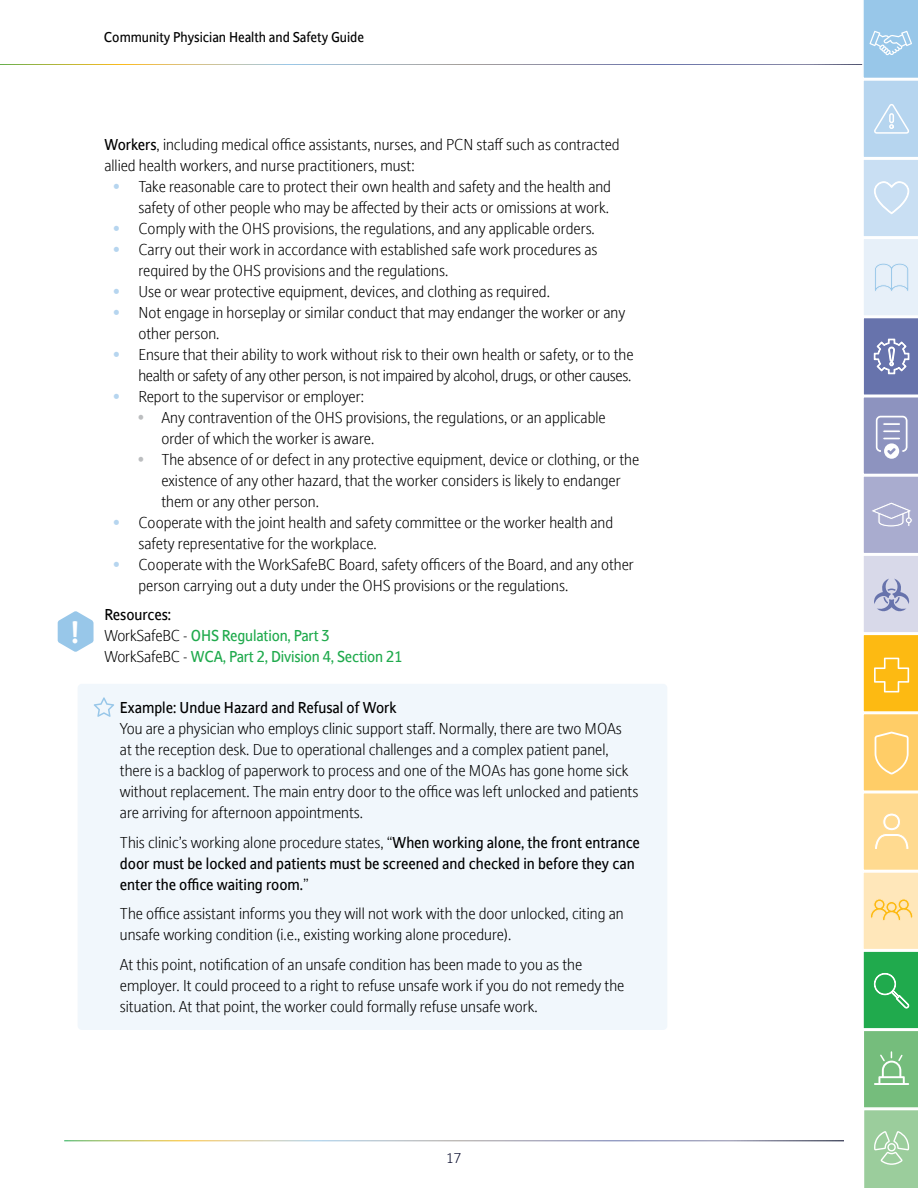
<style>
.page{position:relative;width:918px;height:1188px;background:#fff}
.page>*{position:absolute;margin:0;border:0;box-sizing:border-box;transform-origin:0 0}
.t1{font:700 29.25px "Stroudley";color:#fff}
.t2{font:300 15px/21px "Stroudley";color:#000}
.t3{font:15px/21px "Stroudley";color:#000}
.t4{font:300 15px/21px "Stroudley";letter-spacing:-.02em;color:#000;text-align:right}
.t5{font:15px/21px "Stroudley";letter-spacing:-.01em;color:#20aa4d}
.t6{font:13.5px "Stroudley";color:#000}
.t7{font:300 13.5px "Stroudley";color:#000426}
.s1{font-weight:400}
.s2{font-weight:400;color:#b6d5ef}
.s3{color:#bcbec0}
.s4{color:#000}
.s5{font-weight:300;color:#000}
.s6{font-weight:300}
</style>
<div class="page">
<div style="left:78px;top:684px;width:589px;height:346px;background:#f1f7fc;border-radius:4px"></div>
<svg style="left:94px;top:697px;width:20px;height:20px"></svg>
<svg style="left:862px;top:0;width:56px;height:1188px"></svg>
<svg style="left:58px;top:611px;width:36px;height:41px"></svg>
<p class="t6" style="left:104px;top:28px;width:262px">Community Physician Health and Safety Guide</p>
<h1 class="t1" style="left:71px;top:610px;width:10px">!</h1>
<p class="t2" style="left:104px;top:133px;width:517px"><span class="s1">Workers</span>, including medical office assistants, nurses, and PCN staff such as contracted allied health workers, and nurse practitioners, must:</p>
<p class="t2" style="left:113px;top:175px;width:500px;text-align:right"><span class="s2">•</span> Take reasonable care to protect their own health and safety and the health and safety of other people who may be affected by their acts or omissions at work.</p>
<p class="t2" style="left:113px;top:217px;width:483px"><span class="s2">•</span> Comply with the OHS provisions, the regulations, and any applicable orders.</p>
<p class="t2" style="left:138px;top:238px;width:461px;text-indent:-26px"><span class="s2">•</span> Carry out their work in accordance with established safe work procedures as required by the OHS provisions and the regulations.</p>
<p class="t2" style="left:113px;top:280px;width:439px"><span class="s2">•</span> Use or wear protective equipment, devices, and clothing as required.</p>
<p class="t2" style="left:138px;top:301px;width:488px;text-indent:-26px"><span class="s2">•</span> Not engage in horseplay or similar conduct that may endanger the worker or any other person.</p>
<p class="t4" style="left:113px;top:343px;width:522px"><span class="s2">•</span> Ensure that their ability to work without risk to their own health or safety, or to the health or safety of any other person, is not impaired by alcohol, drugs, or other causes.</p>
<p class="t2" style="left:113px;top:385px;width:253px"><span class="s2">•</span> Report to the supervisor or employer:</p>
<p class="t2" style="left:161px;top:406px;width:446px;text-indent:-24px"><span class="s3">•</span> Any contravention of the OHS provisions, the regulations, or an applicable order of which the worker is aware.</p>
<p class="t2" style="left:161px;top:448px;width:479px;text-indent:-24px"><span class="s3">•</span> The absence of or defect in any protective equipment, device or clothing, or the existence of any other hazard, that the worker considers is likely to endanger them or any other person.</p>
<p class="t2" style="left:138px;top:511px;width:476px;text-indent:-26px"><span class="s2">•</span> Cooperate with the joint health and safety committee or the worker health and safety representative for the workplace.</p>
<p class="t2" style="left:138px;top:553px;width:497px;text-indent:-26px"><span class="s2">•</span> Cooperate with the WorkSafeBC Board, safety officers of the Board, and any other person carrying out a duty under the OHS provisions or the regulations.</p>
<p class="t5" style="left:104px;top:603px;width:300px"><span class="s4">Resources:<br></span><span class="s5">WorkSafeBC -</span> OHS Regulation, Part 3<br><span class="s5">WorkSafeBC -</span> WCA, Part 2, Division 4, Section 21</p>
<p class="t3" style="left:120px;top:697px;width:278px">Example: Undue Hazard and Refusal of Work</p>
<p class="t2" style="left:120px;top:718px;width:520px">You are a physician who employs clinic support staff. Normally, there are two MOAs<br>at the reception desk. Due to operational challenges and a complex patient panel, there is a backlog of paperwork to process and one of the MOAs has gone home sick without replacement. The main entry door to the office was left unlocked and patients are arriving for afternoon appointments.</p>
<p class="t3" style="left:120px;top:831px;width:522px"><span class="s6">This clinic’s working alone procedure states, “</span>When working alone, the front entrance door must be locked and patients must be screened and checked in before they can enter the office waiting room.<span class="s6">”</span></p>
<p class="t2" style="left:120px;top:903px;width:505px">The office assistant informs you they will not work with the door unlocked, citing an unsafe working condition (i.e., existing working alone procedure).</p>
<p class="t2" style="left:120px;top:953px;width:506px">At this point, notification of an unsafe condition has been made to you as the employer. It could proceed to a right to refuse unsafe work if you do not remedy the situation. At that point, the worker could formally refuse unsafe work.</p>
<p class="t7" style="left:446px;top:1149px;width:16px">17</p>
</div>
